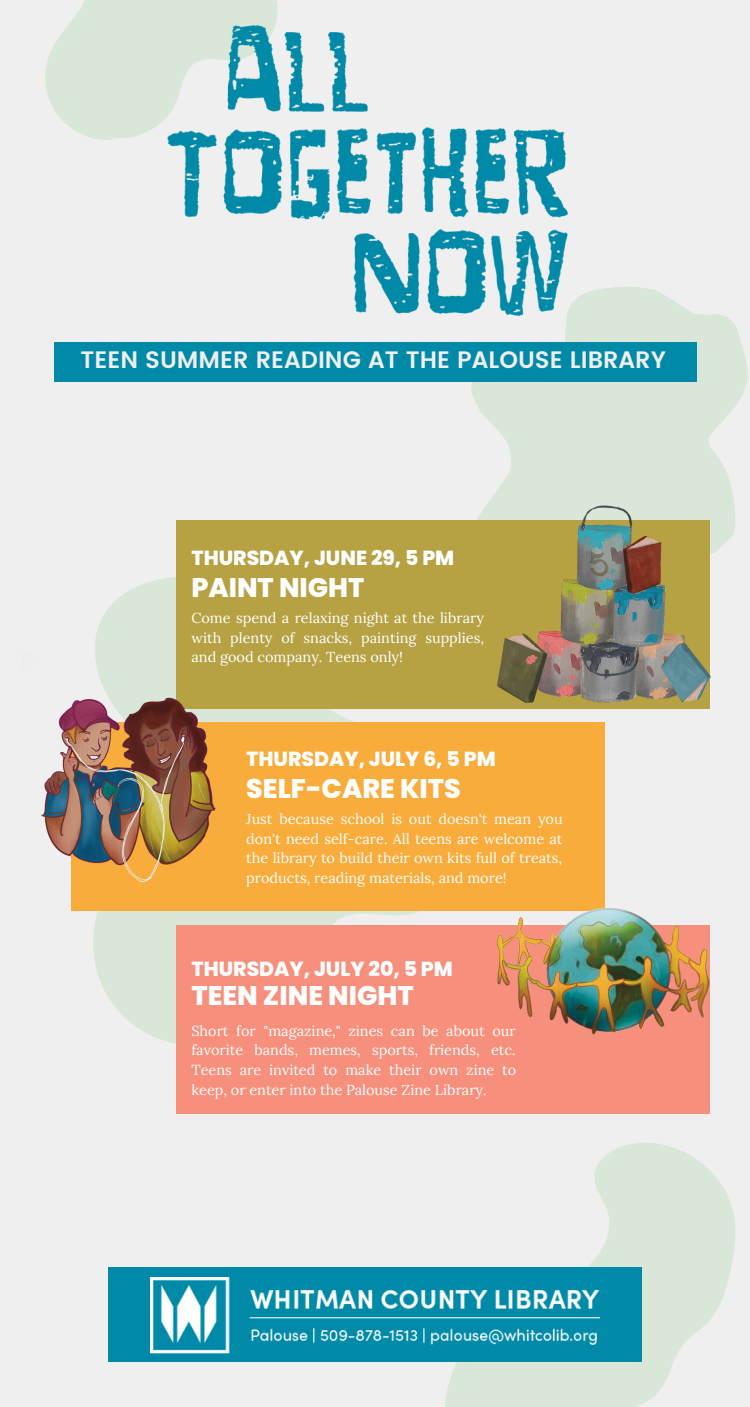
<style>
.page{position:relative;width:750px;height:1407px;background:#fff}
.page>*{position:absolute;margin:0;border:0;box-sizing:border-box;transform-origin:0 0}
.t1{font:800 26.88px "Poppins";color:#fff}
.t2{font:600 23.75px "Poppins";color:#efefef}
.t3{font:800 20.38px "Poppins";color:#fff}
.t4{font:14.5px/19.8px "Lora";color:#fff;text-align:justify}
</style>
<div class="page">
<div style="left:0;top:0;width:750px;height:1406px;background:#efefef"></div>
<svg style="left:93px;top:574px;width:380px;height:472px;fill:#d8e7d8"></svg>
<svg style="left:471px;top:287px;width:277px;height:262px;fill:#d8e7d8"></svg>
<div style="left:177px;top:520px;width:533px;height:188px;background:#b6a143"></div>
<div style="left:71px;top:722px;width:534px;height:188px;background:#f8ac3b"></div>
<svg style="left:444px;top:1165px;width:292px;height:241px;fill:#d8e7d8"></svg>
<div style="left:177px;top:925px;width:533px;height:188px;background:#f6907d"></div>
<svg style="left:45px;top:0;width:233px;height:140px;background:#dbe8db"></svg>
<img style="left:154px;top:14px;width:432px;height:316px">
<img style="left:485px;top:484px;width:233px;height:225px">
<img style="left:41px;top:654px;width:190px;height:266px">
<div style="left:108px;top:1267px;width:534px;height:94px;background:#008aa7"></div>
<img style="left:150px;top:1277px;width:450px;height:75px">
<img style="left:460px;top:907px;width:250px;height:258px">
<div style="left:54px;top:342px;width:642px;height:40px;background:#008aa7"></div>
<p class="t2" style="left:81px;top:346px;width:587px">TEEN SUMMER READING AT THE PALOUSE LIBRARY</p>
<p class="t3" style="left:191px;top:543px;width:264px">THURSDAY, JUNE 29, 5 PM</p>
<p class="t1" style="left:191px;top:568px;width:174px">PAINT NIGHT</p>
<p class="t4" style="left:191px;top:608px;width:294px">Come spend a relaxing night at the library with plenty of snacks, painting supplies, and good company. Teens only!</p>
<p class="t3" style="left:246px;top:744px;width:251px">THURSDAY, JULY 6, 5 PM</p>
<p class="t1" style="left:246px;top:770px;width:216px">SELF-CARE KITS</p>
<p class="t4" style="left:246px;top:808px;width:318px">Just because school is out doesn't mean you don't need self-care. All teens are welcome at the library to build their own kits full of treats, products, reading materials, and more!</p>
<p class="t3" style="left:191px;top:954px;width:263px">THURSDAY, JULY 20, 5 PM</p>
<p class="t1" style="left:191px;top:976px;width:224px">TEEN ZINE NIGHT</p>
<p class="t4" style="left:191px;top:1020px;width:326px">Short for "magazine," zines can be about our favorite bands, memes, sports, friends, etc.<br>Teens are invited to make their own zine to keep, or enter into the Palouse Zine Library.</p>
</div>
